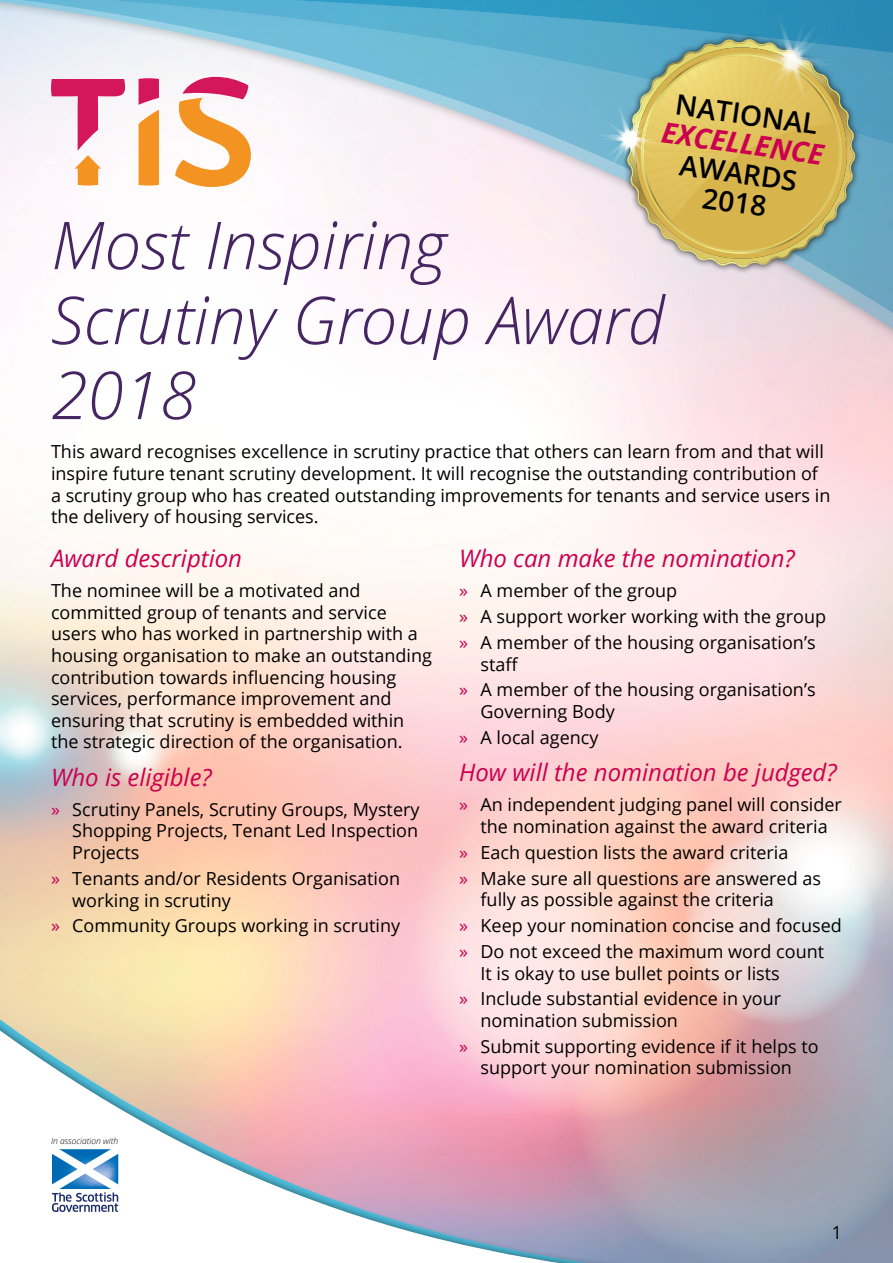
<style>
.page{position:relative;width:893px;height:1263px;background:#fff}
.page>*{position:absolute;margin:0;border:0;box-sizing:border-box;transform-origin:0 0}
.t1{font:italic 300 66px/75px "Open Sans";color:#462563}
.t2{font:600 28.2px/29.5px "Open Sans";color:#000;text-align:center}
.t3{font:italic 700 28.2px "Open Sans";color:#cb004e}
.t4{font:italic 24px "Open Sans";color:#cb004e}
.t5{font:18px/21.6px "Open Sans";color:#000}
.t6{font:italic 300 8.55px "Open Sans";color:#000}
.s1{color:#cb004e}
</style>
<div class="page">
<div style="left:0;top:0;width:893px;height:433px;background:#000;opacity:.6"></div>
<svg style="left:0;top:406px;width:893px;height:18px"></svg>
<svg style="left:0;top:188px;width:893px;height:218px"></svg>
<svg style="left:0;top:72px;width:893px;height:116px;fill:#f7eff6"></svg>
<svg style="left:0;top:0;width:893px;height:72px;background:#82c0d9"></svg>
<svg style="left:0;top:1010px;width:693px;height:138px;background:#eebbaf"></svg>
<svg style="left:672px;top:1148px;width:22px;height:74px;background:#b1a2ae"></svg>
<svg style="left:672px;top:1222px;width:22px;height:41px"></svg>
<div style="left:0;top:1013px;width:672px;height:250px;background:#000;opacity:.6"></div>
<svg style="left:0;top:1021px;width:665px;height:242px"></svg>
<svg style="left:139px;top:78px;width:20px;height:108px;background:#ed884e"></svg>
<svg style="left:175px;top:77px;width:76px;height:110px"></svg>
<svg style="left:51px;top:79px;width:74px;height:107px"></svg>
<div style="left:621px;top:33px;width:241px;height:241px;background:#000;opacity:.75"></div>
<svg style="left:626px;top:38px;width:231px;height:231px;background:#92b2b5"></svg>
<svg style="left:593px;top:9px;width:254px;height:250px;background:#b3b886"></svg>
<div style="left:51px;top:1148px;width:68px;height:42px;background:#fff"></div>
<svg style="left:51px;top:1149px;width:68px;height:63px"></svg>
<h2 class="t2" style="left:678px;top:89px;width:145px;rotate:8deg">NATIONAL</h2>
<h2 class="t3" style="left:665px;top:112px;width:165px;rotate:8deg">EXCELLENCE</h2>
<h2 class="t2" style="left:682px;top:149px;width:120px;rotate:8deg">AWARDS<br>2018</h2>
<h1 class="t1" style="left:51px;top:205px;width:615px">Most Inspiring<br>Scrutiny Group Award<br>2018</h1>
<p class="t5" style="left:51px;top:441px;width:781px">This award recognises excellence in scrutiny practice that others can learn from and that will inspire future tenant scrutiny development. It will recognise the outstanding contribution of a scrutiny group who has created outstanding improvements for tenants and service users in the delivery of housing services.</p>
<h3 class="t4" style="left:459px;top:542px;width:337px">Who can make the nomination?</h3>
<p class="t5" style="left:459px;top:577px;width:368px;line-height:25.8px"><span class="s1">»</span> A member of the group<br><span class="s1">»</span> A support worker working with the group <span class="s1">»</span> A member of the housing organisation’s</p>
<p class="t5" style="left:459px;top:651px;width:358px;line-height:25.8px;text-indent:21px">staff<br><span class="s1">»</span> A member of the housing organisation’s</p>
<p class="t5" style="left:459px;top:698px;width:157px;line-height:25.8px;text-indent:21px">Governing Body <span class="s1">»</span> A local agency</p>
<h3 class="t4" style="left:459px;top:756px;width:379px">How will the nomination be judged?</h3>
<p class="t5" style="left:459px;top:793px;width:384px;text-align:center"><span class="s1">»</span> An independent judging panel will consider the nomination against the award criteria</p>
<p class="t5" style="left:459px;top:839px;width:363px;line-height:25.8px"><span class="s1">»</span> Each question lists the award criteria<br><span class="s1">»</span> Make sure all questions are answered as</p>
<p class="t5" style="left:459px;top:886px;width:384px;line-height:25.8px;text-indent:21px">fully as possible against the criteria<br><span class="s1">»</span> Keep your nomination concise and focused <span class="s1">»</span> Do not exceed the maximum word count</p>
<p class="t5" style="left:459px;top:959px;width:323px;line-height:25.8px;text-align:right">It is okay to use bullet points or lists<br><span class="s1">»</span> Include substantial evidence in your</p>
<p class="t5" style="left:459px;top:1007px;width:361px;line-height:25.8px;text-indent:21px">nomination submission<br><span class="s1">»</span> Submit supporting evidence if it helps to</p>
<p class="t5" style="left:480px;top:1056px;width:313px">support your nomination submission</p>
<h3 class="t4" style="left:51px;top:542px;width:193px">Award description</h3>
<p class="t5" style="left:51px;top:579px;width:382px">The nominee will be a motivated and committed group of tenants and service users who has worked in partnership with a housing organisation to make an outstanding contribution towards influencing housing services, performance improvement and ensuring that scrutiny is embedded within the strategic direction of the organisation.</p>
<h3 class="t4" style="left:51px;top:761px;width:162px">Who is eligible?</h3>
<p class="t5" style="left:72px;top:798px;width:349px;text-align:justify;text-indent:-21px"><span class="s1">»</span> Scrutiny Panels, Scrutiny Groups, Mystery Shopping Projects, Tenant Led Inspection Projects</p>
<p class="t5" style="left:72px;top:867px;width:329px;text-indent:-21px"><span class="s1">»</span> Tenants and/or Residents Organisation working in scrutiny</p>
<p class="t5" style="left:51px;top:914px;width:351px"><span class="s1">»</span> Community Groups working in scrutiny</p>
<p class="t6" style="left:51px;top:1135px;width:69px">In association with</p>
<p class="t5" style="left:832px;top:1221px;width:12px">1</p>
</div>
